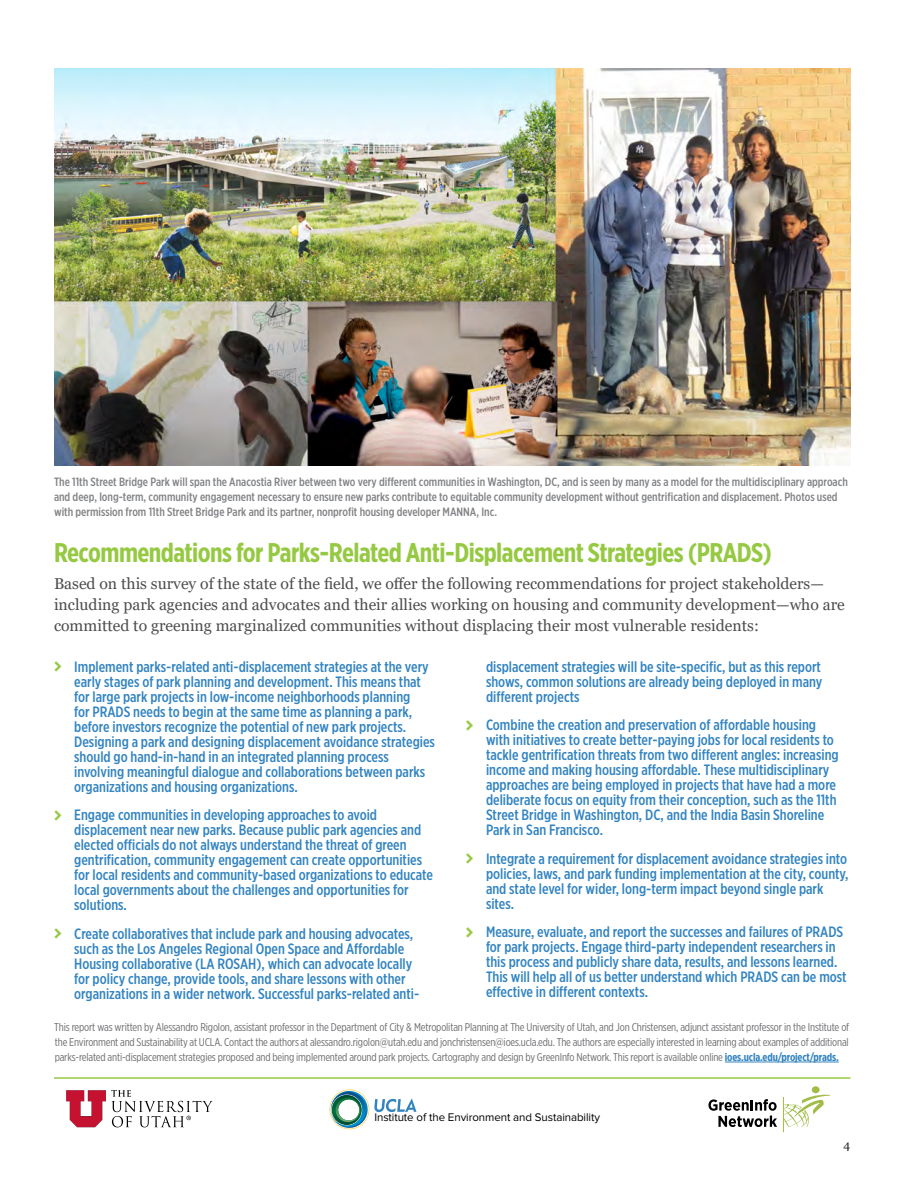
<style>
.page{position:relative;width:918px;height:1188px;background:#fff}
.page>*{position:absolute;margin:0;border:0;box-sizing:border-box;transform-origin:0 0}
.subhead{font:700 27px "Gotham X Narrow";letter-spacing:-.02em;color:#96c942}
.body_9_5_12_5{font:15.75px/21px "Georgia";color:#4d4d4d}
.t1{font:500 15px/15px "Gotham X Narrow";color:#3284c1}
.t2{font:500 12px/15px "Gotham X Narrow";color:#808285}
.body_9_5_12_5-2{font:12px "Georgia";color:#231f20}
.t3{font:11.55px "Proxima Nova";letter-spacing:-.005em;color:#000}
.body_9_5_12_5-3{font:11.25px/15px "Gotham X Narrow";letter-spacing:-.015em;color:#6c6d70;text-align:justify}
.s1{font-family:"Click Bits Arrows 2";font-weight:400;font-size:13.5px;color:#96c942}
.s2{font-weight:700;color:#3284c1}
</style>
<div class="page">
<hr style="left:725px;top:1062px;width:114px;height:1px;background:#3284c1">
<svg style="left:329px;top:1089px;width:88px;height:41px"></svg>
<hr style="left:54px;top:1077px;width:796px;height:2px;background:#96c942">
<svg style="left:708px;top:1099px;width:69px;height:28px"></svg>
<div style="left:812px;top:1086px;width:8px;height:7px;background:#a1bd47;border-radius:50%"></div>
<svg style="left:784px;top:1094px;width:46px;height:33px"></svg>
<hr style="left:783px;top:1097px;width:1px;height:35px;background:#a1bd47">
<img style="left:54px;top:69px;width:796px;height:397px">
<img style="left:67px;top:1091px;width:146px;height:37px">
<p class="t2" style="left:54px;top:474px;width:795px">The 11th Street Bridge Park will span the Anacostia River between two very different communities in Washington, DC, and is seen by many as a model for the multidisciplinary approach and deep, long-term, community engagement necessary to ensure new parks contribute to equitable community development without gentrification and displacement. Photos used with permission from 11th Street Bridge Park and its partner, nonprofit housing developer MANNA, Inc.</p>
<p class="subhead" style="left:54px;top:536px;width:720px">Recommendations for Parks-Related Anti-Displacement Strategies (PRADS)</p>
<p class="body_9_5_12_5" style="left:54px;top:573px;width:792px">Based on this survey of the state of the field, we offer the following recommendations for project stakeholders— including park agencies and advocates and their allies working on housing and community development—who are committed to greening marginalized communities without displacing their most vulnerable residents:</p>
<p class="t1" style="left:74px;top:659px;width:362px;text-indent:-20px"><span class="s1">7</span> Implement parks-related anti-displacement strategies at the very early stages of park planning and development. This means that for large park projects in low-income neighborhoods planning<br>for PRADS needs to begin at the same time as planning a park, before investors recognize the potential of new park projects.<br>Designing a park and designing displacement avoidance strategies should go hand-in-hand in an integrated planning process involving meaningful dialogue and collaborations between parks organizations and housing organizations.</p>
<p class="t1" style="left:74px;top:807px;width:360px;text-indent:-20px"><span class="s1">7</span> Engage communities in developing approaches to avoid displacement near new parks. Because public park agencies and elected officials do not always understand the threat of green gentrification, community engagement can create opportunities for local residents and community-based organizations to educate local governments about the challenges and opportunities for solutions.</p>
<p class="t1" style="left:74px;top:926px;width:347px;text-indent:-20px"><span class="s1">7</span> Create collaboratives that include park and housing advocates, such as the Los Angeles Regional Open Space and Affordable Housing collaborative (LA ROSAH), which can advocate locally for policy change, provide tools, and share lessons with other organizations in a wider network. Successful parks-related anti-</p>
<p class="t1" style="left:486px;top:659px;width:338px;text-align:justify">displacement strategies will be site-specific, but as this report shows, common solutions are already being deployed in many different projects</p>
<p class="t1" style="left:486px;top:717px;width:354px;text-indent:-20px"><span class="s1">7</span> Combine the creation and preservation of affordable housing with initiatives to create better-paying jobs for local residents to tackle gentrification threats from two different angles: increasing income and making housing affordable. These multidisciplinary approaches are being employed in projects that have had a more deliberate focus on equity from their conception, such as the 11th Street Bridge in Washington, DC, and the India Basin Shoreline Park in San Francisco.</p>
<p class="t1" style="left:486px;top:851px;width:364px;text-indent:-20px"><span class="s1">7</span> Integrate a requirement for displacement avoidance strategies into policies, laws, and park funding implementation at the city, county, and state level for wider, long-term impact beyond single park sites.</p>
<p class="t1" style="left:486px;top:924px;width:362px;text-indent:-20px"><span class="s1">7</span> Measure, evaluate, and report the successes and failures of PRADS for park projects. Engage third-party independent researchers in this process and publicly share data, results, and lessons learned.<br>This will help all of us better understand which PRADS can be most effective in different contexts.</p>
<p class="body_9_5_12_5-3" style="left:54px;top:1019px;width:797px">This report was written by Alessandro Rigolon, assistant professor in the Department of City &amp; Metropolitan Planning at The University of Utah, and Jon Christensen, adjunct assistant professor in the Institute of the Environment and Sustainability at UCLA. Contact the authors at alessandro.rigolon@utah.edu and jonchristensen@ioes.ucla.edu. The authors are especially interested in learning about examples of additional parks-related anti-displacement strategies proposed and being implemented around park projects. Cartography and design by GreenInfo Network. This report is available online <span class="s2">ioes.ucla.edu/project/prads.</span></p>
<p class="t3" style="left:374px;top:1112px;width:227px">Institute of the Environment and Sustainability</p>
<p class="body_9_5_12_5-2" style="left:843px;top:1138px;width:8px">4</p>
</div>
